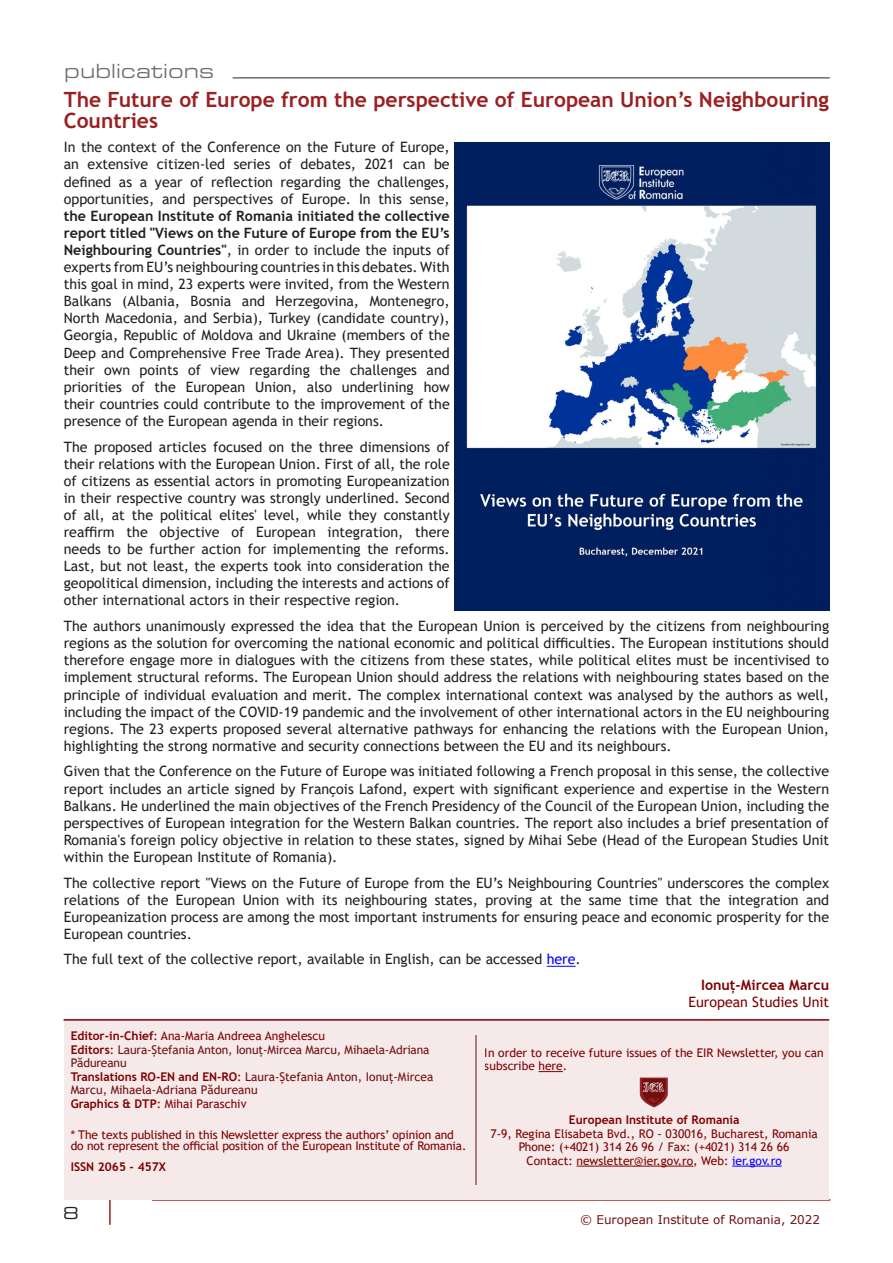
<style>
.page{position:relative;width:893px;height:1263px;background:#fff}
.page>*{position:absolute;margin:0;border:0;box-sizing:border-box;transform-origin:0 0}
.Titlu_nl{font:700 21px/21px "Trebuchet MS";color:#9a2022}
.t1{font:21px "Eurostile Ext";color:#6c6d70}
.t2{font:18px "Eurostile Ext";color:#231f20}
.text_nl{font:14.25px/17.1px "Trebuchet MS";color:#231f20;text-align:justify}
.signature_nl{font:14.25px "Trebuchet MS";color:#800000}
.signature_nl-2{font:700 14.25px "Trebuchet MS";color:#800000}
.t3{font:12px/13.5px "Trebuchet MS";color:#800000}
.t4{font:12px/13.5px "Trebuchet MS";color:#710f10}
.t5{font:700 12px "Trebuchet MS";color:#800000}
.t6{font:12px "Verdana";color:#710f10}
.s1{font-weight:700}
.s2{color:#00f}
.s3{font-weight:700;color:#800000}
.s4{color:#800000}
</style>
<div class="page">
<hr style="left:152px;top:1199px;width:678px;height:2px;background:#9a2022">
<hr style="left:109px;top:1199px;width:2px;height:26px;background:#9a2022">
<hr style="left:233px;top:77px;width:597px;height:2px;background:#6c6d70">
<div style="left:64px;top:1020px;width:764px;height:179px;background:#f5e9e9"></div>
<hr style="left:476px;top:1035px;width:1px;height:149px;background:#710f10">
<svg style="left:539px;top:1071px;width:24px;height:1px"></svg>
<hr style="left:577px;top:1166px;width:116px;height:1px;background:#800000">
<hr style="left:732px;top:1166px;width:50px;height:1px;background:#00f">
<img style="left:639px;top:1077px;width:29px;height:30px">
<hr style="left:64px;top:1019px;width:765px;height:1px;background:#800000">
<svg style="left:547px;top:966px;width:29px;height:1px"></svg>
<img style="left:454px;top:142px;width:375px;height:468px">
<p class="t1" style="left:64px;top:56px;width:152px">publications</p>
<p class="Titlu_nl" style="left:64px;top:89px;width:767px">The Future of Europe from the perspective of European Union’s Neighbouring<br>Countries</p>
<p class="text_nl" style="left:64px;top:139px;width:387px">In the context of the Conference on the Future of Europe, an extensive citizen-led series of debates, 2021 can be defined as a year of reflection regarding the challenges, opportunities, and perspectives of Europe. In this sense, <span class="s1">the European Institute of Romania initiated the collective report titled "Views on the Future of Europe from the EU’s Neighbouring Countries"</span>, in order to include the inputs of experts from EU’s neighbouring countries in this debates. With this goal in mind, 23 experts were invited, from the Western Balkans (Albania, Bosnia and Herzegovina, Montenegro, North Macedonia, and Serbia), Turkey (candidate country), Georgia, Republic of Moldova and Ukraine (members of the Deep and Comprehensive Free Trade Area). They presented their own points of view regarding the challenges and priorities of the European Union, also underlining how their countries could contribute to the improvement of the presence of the European agenda in their regions.</p>
<p class="text_nl" style="left:64px;top:438px;width:387px">The proposed articles focused on the three dimensions of their relations with the European Union. First of all, the role of citizens as essential actors in promoting Europeanization in their respective country was strongly underlined. Second of all, at the political elites' level, while they constantly reaffirm the objective of European integration, there needs to be further action for implementing the reforms.<br>Last, but not least, the experts took into consideration the geopolitical dimension, including the interests and actions of other international actors in their respective region.</p>
<p class="text_nl" style="left:64px;top:617px;width:767px">The authors unanimously expressed the idea that the European Union is perceived by the citizens from neighbouring regions as the solution for overcoming the national economic and political difficulties. The European institutions should therefore engage more in dialogues with the citizens from these states, while political elites must be incentivised to implement structural reforms. The European Union should address the relations with neighbouring states based on the principle of individual evaluation and merit. The complex international context was analysed by the authors as well, including the impact of the COVID-19 pandemic and the involvement of other international actors in the EU neighbouring regions. The 23 experts proposed several alternative pathways for enhancing the relations with the European Union, highlighting the strong normative and security connections between the EU and its neighbours.</p>
<p class="text_nl" style="left:64px;top:763px;width:767px">Given that the Conference on the Future of Europe was initiated following a French proposal in this sense, the collective report includes an article signed by François Lafond, expert with significant experience and expertise in the Western Balkans. He underlined the main objectives of the French Presidency of the Council of the European Union, including the perspectives of European integration for the Western Balkan countries. The report also includes a brief presentation of Romania's foreign policy objective in relation to these states, signed by Mihai Sebe (Head of the European Studies Unit within the European Institute of Romania).</p>
<p class="text_nl" style="left:64px;top:874px;width:767px">The collective report "Views on the Future of Europe from the EU’s Neighbouring Countries" underscores the complex relations of the European Union with its neighbouring states, proving at the same time that the integration and Europeanization process are among the most important instruments for ensuring peace and economic prosperity for the European countries.</p>
<p class="text_nl" style="left:64px;top:951px;width:518px">The full text of the collective report, available in English, can be accessed <span class="s2">here</span>.</p>
<p class="signature_nl-2" style="left:701px;top:976px;width:130px">Ionuț-Mircea Marcu</p>
<p class="signature_nl" style="left:688px;top:993px;width:142px">European Studies Unit</p>
<p class="t4" style="left:71px;top:1029px;width:364px"><span class="s3">Editor-in-Chief</span><span class="s4">: Ana-Maria Andreea Anghelescu<br></span><span class="s3">Editors</span><span class="s4">:</span> Laura-Ștefania Anton, Ionuț-Mircea Marcu, Mihaela-Adriana Pădureanu<br><span class="s3">Translations RO-EN and EN-RO</span><span class="s4">:</span> Laura-Ștefania Anton, Ionuț-Mircea Marcu, Mihaela-Adriana Pădureanu<br><span class="s3">Graphics &amp; DTP</span><span class="s4">: Mihai Paraschiv</span></p>
<p class="t3" style="left:71px;top:1130px;width:397px;line-height:10.5px">* The texts published in this Newsletter express the authors’ opinion and do not represent the official position of the European Institute of Romania.</p>
<p class="t5" style="left:71px;top:1159px;width:97px">ISSN 2065 - 457X</p>
<p class="t2" style="left:63px;top:1200px;width:18px">8</p>
<p class="t3" style="left:485px;top:1045px;width:340px">In order to receive future issues of the EIR Newsletter, you can subscribe here.</p>
<p class="t5" style="left:569px;top:1112px;width:172px">European Institute of Romania</p>
<p class="t3" style="left:491px;top:1126px;width:329px;text-align:center">7-9, Regina Elisabeta Bvd., RO - 030016, Bucharest, Romania<br>Phone: (+4021) 314 26 96 / Fax: (+4021) 314 26 66<br>Contact: newsletter@ier.gov.ro, Web: <span class="s2">ier.gov.ro</span></p>
<p class="t6" style="left:580px;top:1211px;width:241px">© European Institute of Romania, 2022</p>
</div>
